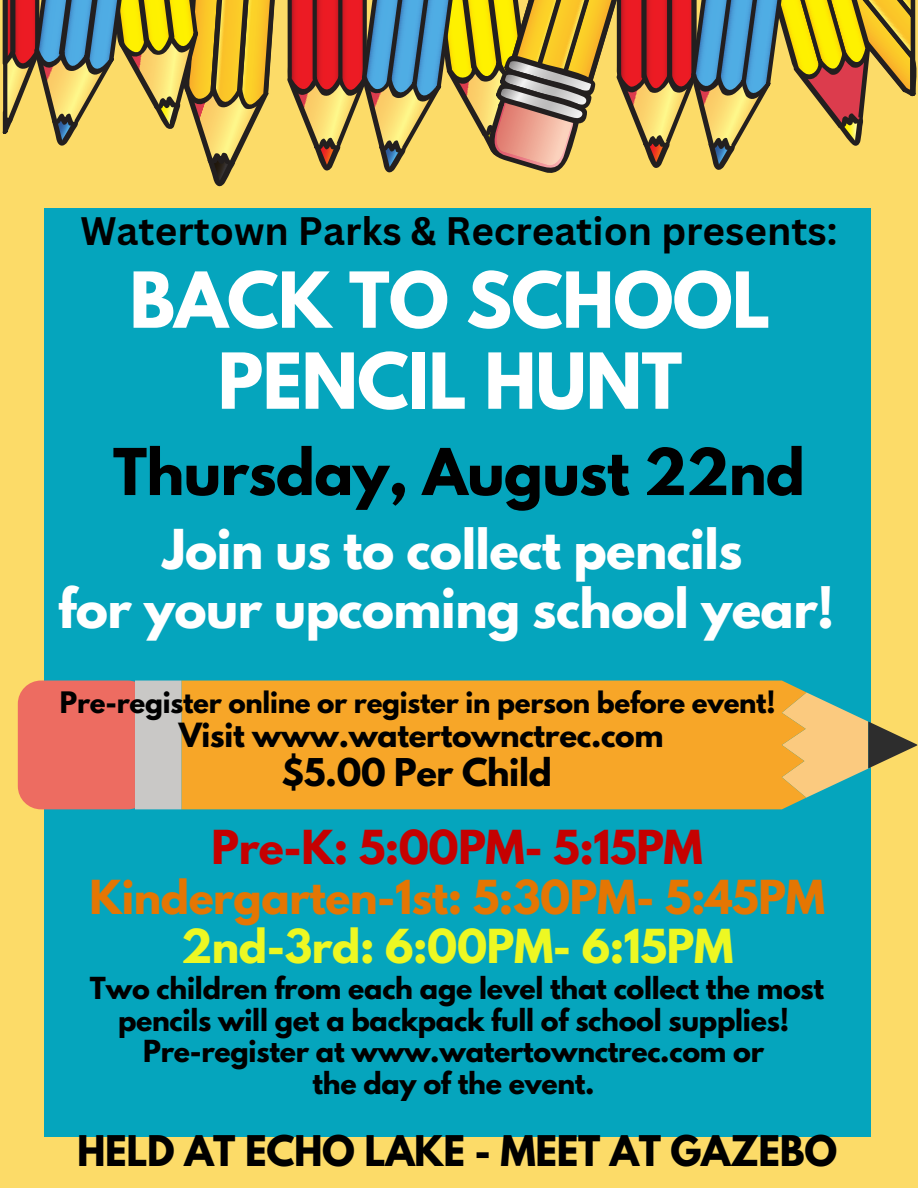
<style>
.page{position:relative;width:918px;height:1188px;background:#fcdb68}
.page>*{position:absolute;margin:0;border:0;box-sizing:border-box;transform-origin:0 0}
.t1{font:700 68.25px/81px "League Spartan";letter-spacing:-.01em;color:#fff;text-align:center}
.t2{font:700 57.15px "League Spartan";letter-spacing:-.01em;color:#000}
.t3{font:700 48.75px/58.2px "League Spartan";letter-spacing:-.01em;color:#fff;text-align:center}
.t4{font:700 41.55px "League Spartan";letter-spacing:-.01em;color:#e47603}
.t5{font:700 41.55px "League Spartan";letter-spacing:-.01em;color:#edf823}
.t6{font:700 41.55px "League Spartan";letter-spacing:-.01em;color:#c50101}
.t7{font:700 38.7px "Canva Sans";color:#000}
.t8{font:700 37.35px "League Spartan";letter-spacing:-.01em;color:#000}
.t9{font:700 33.9px "League Spartan";letter-spacing:-.01em;color:#000}
.t10{font:700 29.55px "League Spartan";letter-spacing:-.01em;color:#000}
.t11{font:700 26.85px/31.5px "League Spartan";letter-spacing:-.01em;color:#000;text-align:center}
.t12{font:700 26.25px "League Spartan";letter-spacing:-.01em;color:#000}
</style>
<div class="page">
<svg style="left:2px;top:0;width:915px;height:187px"></svg>
<div style="left:44px;top:208px;width:827px;height:928px;background:#05a5bd"></div>
<svg style="left:859px;top:717px;width:59px;height:56px"></svg>
<svg style="left:246px;top:680px;width:613px;height:130px;background:#eca834"></svg>
<div style="left:17px;top:680px;width:54px;height:130px;background:#ed6c61"></div>
<svg style="left:71px;top:680px;width:175px;height:130px;background:#e39969"></svg>
<p class="t7" style="left:81px;top:204px;width:758px">Watertown Parks &amp; Recreation presents:</p>
<h1 class="t1" style="left:129px;top:268px;width:643px">BACK TO SCHOOL<br>PENCIL HUNT</h1>
<h2 class="t2" style="left:113px;top:444px;width:694px">Thursday, August 22nd</h2>
<h5 class="t3" style="left:58px;top:527px;width:777px">Join us to collect pencils<br>for your upcoming school year!</h5>
<p class="t12" style="left:60px;top:690px;width:717px">Pre-register online or register in person before event!</p>
<h3 class="t10" style="left:179px;top:721px;width:486px">Visit www.watertownctrec.com</h3>
<p class="t9" style="left:281px;top:756px;width:272px">$5.00 Per Child</p>
<p class="t6" style="left:211px;top:827px;width:493px">Pre-K: 5:00PM- 5:15PM</p>
<p class="t4" style="left:89px;top:877px;width:737px">Kindergarten-1st: 5:30PM- 5:45PM</p>
<p class="t5" style="left:181px;top:926px;width:554px">2nd-3rd: 6:00PM- 6:15PM</p>
<p class="t11" style="left:90px;top:976px;width:736px">Two children from each age level that collect the most pencils will get a backpack full of school supplies!</p>
<p class="t11" style="left:143px;top:1039px;width:623px">Pre-register at www.watertownctrec.com or</p>
<p class="t11" style="left:312px;top:1071px;width:284px">the day of the event.</p>
<p class="t8" style="left:77px;top:1132px;width:762px">HELD AT ECHO LAKE - MEET AT GAZEBO</p>
</div>
